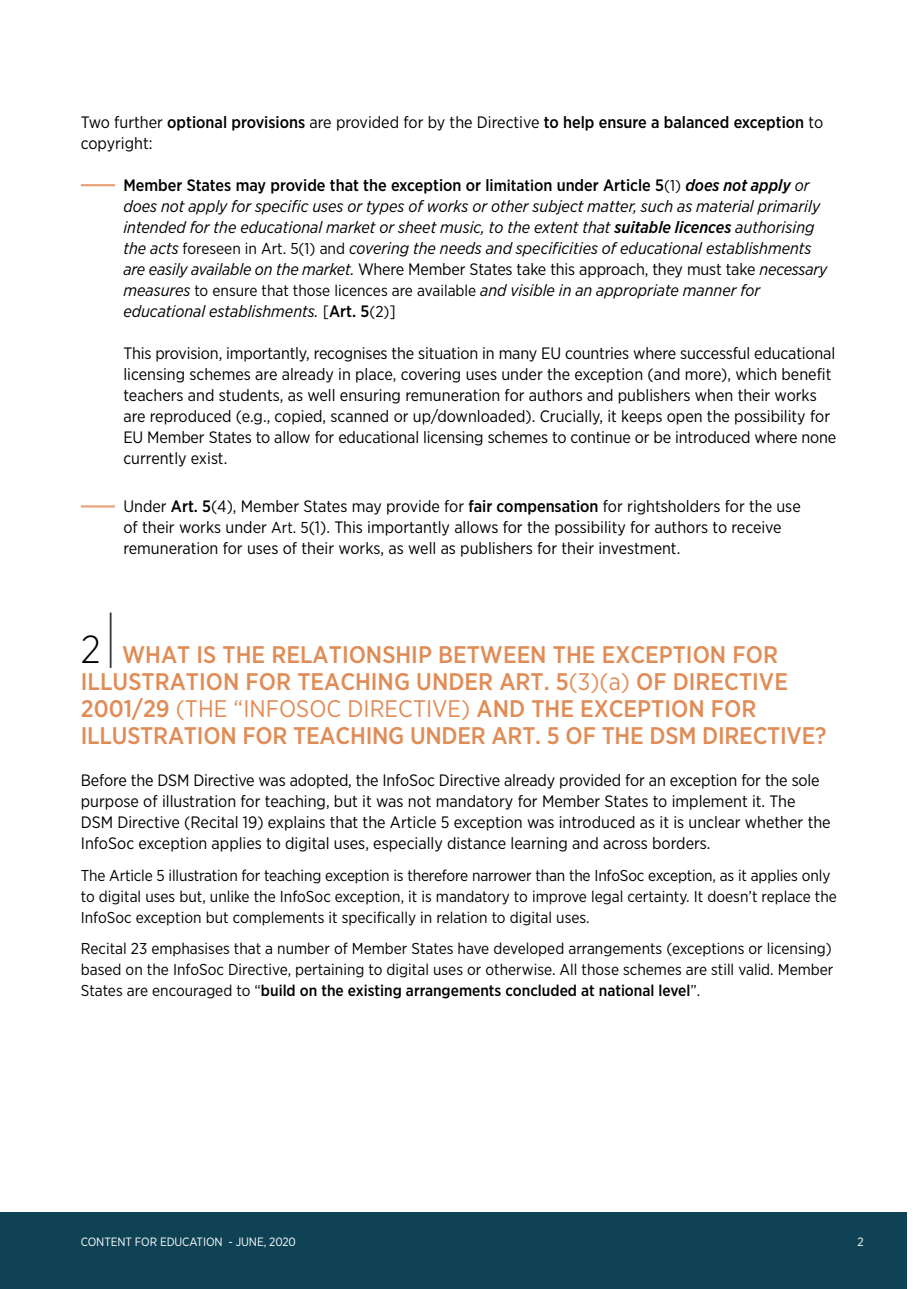
<style>
.page{position:relative;width:919px;height:1289px;background:#fff}
.page>*{position:absolute;margin:0;border:0;box-sizing:border-box;transform-origin:0 0}
.t1{font:300 39px "Gotham Narrow";color:#000}
.t2{font:500 24px/27px "Gotham Narrow";color:#e08c57}
.t3{font:16.5px/21px "Gotham Narrow";color:#000}
.t4{font:italic 16.5px/21px "Gotham Narrow";color:#000}
.t5{font:15.75px/21px "Gotham Narrow";color:#000}
.t6{font:12px "Gotham Narrow";letter-spacing:-.01em;color:#fff}
.s1{font-weight:500}
.s2{font-weight:500;font-style:normal}
.s3{font-weight:500;font-style:normal;font-size:15.75px}
.s4{font-style:normal;font-size:15.75px}
.s5{font-style:normal}
.s6{font-size:15.75px}
.s7{font-weight:400}
</style>
<div class="page">
<hr style="left:110px;top:612px;width:1px;height:56px;background:#231f20">
<hr style="left:111px;top:612px;width:1px;height:56px;background:#231f20">
<hr style="left:81px;top:184px;width:34px;height:1px;background:#e08d57">
<hr style="left:81px;top:185px;width:34px;height:1px;background:#e08d57">
<hr style="left:81px;top:505px;width:34px;height:1px;background:#e08d57">
<hr style="left:81px;top:506px;width:34px;height:1px;background:#e08d57">
<div style="left:0;top:1212px;width:906px;height:76px;background:#0e4254"></div>
<p class="t3" style="left:81px;top:111px;width:743px">Two further <span class="s1">optional provisions</span> are provided for by the Directive <span class="s1">to help ensure a balanced exception</span> to copyright:</p>
<p class="t4" style="left:123px;top:174px;width:705px"><span class="s2">Member States may provide that the exception or li</span><span class="s3">mitati</span><span class="s2">on under Article 5</span><span class="s4">(1)</span> <span class="s1">does not apply</span> or does not apply for specific uses or types of works or other subject matter, such as material primarily intended for the educational market or sheet music, to the extent that <span class="s1">suitable licences</span> authorising the acts <span class="s4">foreseen in Art. 5(1) and</span> covering the needs and specificities of educational establishments are easily available on the market. <span class="s5">Where Member States take this approach, they must take</span> necessary measures <span class="s4">to ensure that those licences are available</span> and visible in an appropriate manner for educational establishments. <span class="s5">[</span><span class="s2">Art. 5</span><span class="s4">(2)</span><span class="s5">]</span></p>
<p class="t3" style="left:123px;top:342px;width:714px">This provision, importantly, recognises the situation in many EU countries where successful educational licensing schemes are already in place, covering uses under the exception (and more), which benefit teachers and students, as well ensuring remuneration for authors and publishers when their works are reproduced (e.g., copied, scanned or up/downloaded). Crucially, it keeps open the possibility for EU Member States to allow for educational licensing schemes to continue or be introduced where none currently exist.</p>
<p class="t3" style="left:123px;top:495px;width:678px">Under <span class="s1">Art. 5</span>(4), Member States may provide for <span class="s1">fair compensation</span> for rightsholders for the use of their works under <span class="s6">Art. 5</span>(1). This importantly allows for the possibility for authors to receive remuneration for uses of their works, as well as publishers for their investment.</p>
<h1 class="t1" style="left:81px;top:625px;width:21px">2</h1>
<h2 class="t2" style="left:81px;top:640px;width:747px;text-indent:41px">WHAT IS THE RELATIONSHIP BETWEEN THE EXCEPTION FOR ILLUSTRATION FOR TEACHING UNDER ART. 5<span class="s7">(3)(a)</span> OF DIRECTIVE 2001/29 <span class="s7">(THE “INFOSOC DIRECTIVE)</span> AND THE EXCEPTION FOR ILLUSTRATION FOR TEACHING UNDER ART. 5 OF THE DSM DIRECTIVE?</h2>
<p class="t3" style="left:81px;top:769px;width:751px">Before the DSM Directive was adopted, the InfoSoc Directive already provided for an exception for the sole purpose of illustration for teaching, but it was not mandatory for Member States to implement it. The DSM Directive (Recital 19) explains that the Article 5 exception was introduced as it is unclear whether the InfoSoc exception applies to digital uses, especially distance learning and across borders.</p>
<p class="t5" style="left:81px;top:864px;width:757px">The Article 5 illustration for teaching exception is therefore narrower than the InfoSoc exception, as it applies only to digital uses but, unlike the InfoSoc exception, it is mandatory to improve legal certainty. It doesn’t replace the<br>InfoSoc exception but complements it specifically in relation to digital uses.</p>
<p class="t5" style="left:81px;top:937px;width:754px;text-align:justify">Recital 23 emphasises that a number of Member States have developed arrangements (exceptions or licensing) based on the InfoSoc Directive, pertaining to digital uses or otherwise. All those schemes are still valid. Member States are encouraged to “<span class="s1">build on the existing arrangements concluded at national level</span>”.</p>
<p class="t6" style="left:81px;top:1234px;width:217px">CONTENT FOR EDUCATION - JUNE, 2020</p>
<p class="t6" style="left:857px;top:1234px;width:8px">2</p>
</div>
